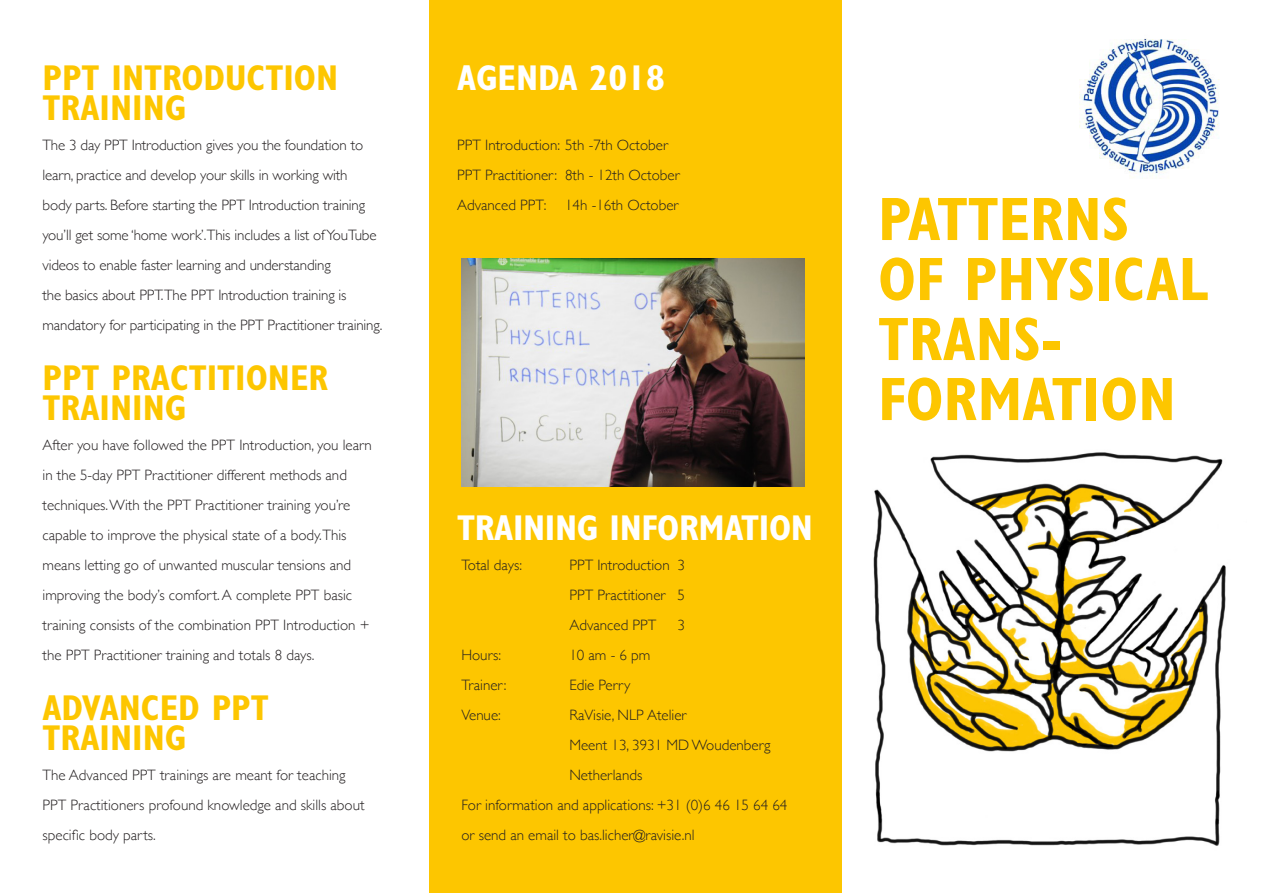
<style>
.page{position:relative;width:1263px;height:893px;background:#fff}
.page>*{position:absolute;margin:0;border:0;box-sizing:border-box;transform-origin:0 0}
.titel{font:700 condensed 61.5px/60px "Gill Sans";color:#fdc600}
.kop{font:700 condensed 36px/30px "Gill Sans";color:#fdc600}
.kop-2{font:700 condensed 36px "Gill Sans";letter-spacing:-.01em;color:#fff}
.t1{font:300 15px/30px "Gill Sans";color:#231f20}
</style>
<div class="page">
<div style="left:429px;top:0;width:413px;height:893px;background:#fdc600"></div>
<img style="left:461px;top:258px;width:343px;height:228px">
<img style="left:1079px;top:39px;width:141px;height:140px">
<img style="left:873px;top:452px;width:353px;height:394px">
<p class="kop" style="left:43px;top:62px;width:297px">PPT INTRODUCTION<br>TRAINING</p>
<p class="t1" style="left:43px;top:129px;width:341px">The 3 day PPT Introduction gives you the foundation to learn, practice and develop your skills in working with<br>body parts. Before starting the PPT Introduction training you’ll get some ‘home work’.This includes a list of YouTube videos to enable faster learning and understanding<br>the basics about PPT.The PPT Introduction training is mandatory for participating in the PPT Practitioner training.</p>
<p class="kop" style="left:43px;top:362px;width:287px">PPT PRACTITIONER<br>TRAINING</p>
<p class="t1" style="left:43px;top:429px;width:331px">After you have followed the PPT Introduction, you learn in the 5-day PPT Practitioner different methods and techniques. With the PPT Practitioner training you’re capable to improve the physical state of a body.This means letting go of unwanted muscular tensions and improving the body’s comfort. A complete PPT basic training consists of the combination PPT Introduction + the PPT Practitioner training and totals 8 days.</p>
<p class="kop" style="left:43px;top:692px;width:228px">ADVANCED PPT</p>
<p class="kop" style="left:43px;top:722px;width:145px">TRAINING</p>
<p class="t1" style="left:43px;top:759px;width:324px">The Advanced PPT trainings are meant for teaching<br>PPT Practitioners profound knowledge and skills about specific body parts.</p>
<p class="kop-2" style="left:457px;top:56px;width:209px">AGENDA 2018</p>
<p class="t1" style="left:457px;top:129px;width:212px">PPT Introduction: 5th -7th October</p>
<p class="t1" style="left:457px;top:159px;width:224px">PPT Practitioner: 8th - 12th October</p>
<p class="t1" style="left:457px;top:189px;width:91px">Advanced PPT:</p>
<p class="t1" style="left:565px;top:189px;width:115px">14h -16th October</p>
<p class="titel" style="left:878px;top:189px;width:253px">PATTERNS</p>
<p class="titel" style="left:878px;top:249px;width:332px">OF PHYSICAL<br>TRANS-<br>FORMATION</p>
<p class="kop-2" style="left:457px;top:506px;width:357px">TRAINING INFORMATION</p>
<p class="t1" style="left:461px;top:549px;width:62px">Total days:</p>
<p class="t1" style="left:569px;top:549px;width:117px">PPT Introduction 3</p>
<p class="t1" style="left:569px;top:579px;width:117px">PPT Practitioner 5</p>
<p class="t1" style="left:569px;top:609px;width:88px">Advanced PPT</p>
<p class="t1" style="left:677px;top:609px;width:9px">3</p>
<p class="t1" style="left:461px;top:639px;width:41px">Hours:</p>
<p class="t1" style="left:569px;top:639px;width:83px">10 am - 6 pm</p>
<p class="t1" style="left:461px;top:669px;width:47px">Trainer:</p>
<p class="t1" style="left:569px;top:669px;width:62px">Edie Perry</p>
<p class="t1" style="left:461px;top:699px;width:41px">Venue:</p>
<p class="t1" style="left:569px;top:699px;width:119px">RaVisie, NLP Atelier</p>
<p class="t1" style="left:569px;top:729px;width:203px">Meent 13, 3931 MD Woudenberg</p>
<p class="t1" style="left:569px;top:759px;width:74px">Netherlands</p>
<p class="t1" style="left:461px;top:789px;width:328px">For information and applications: +31 (0)6 46 15 64 64 or send an email to bas.licher@ravisie.nl</p>
</div>
